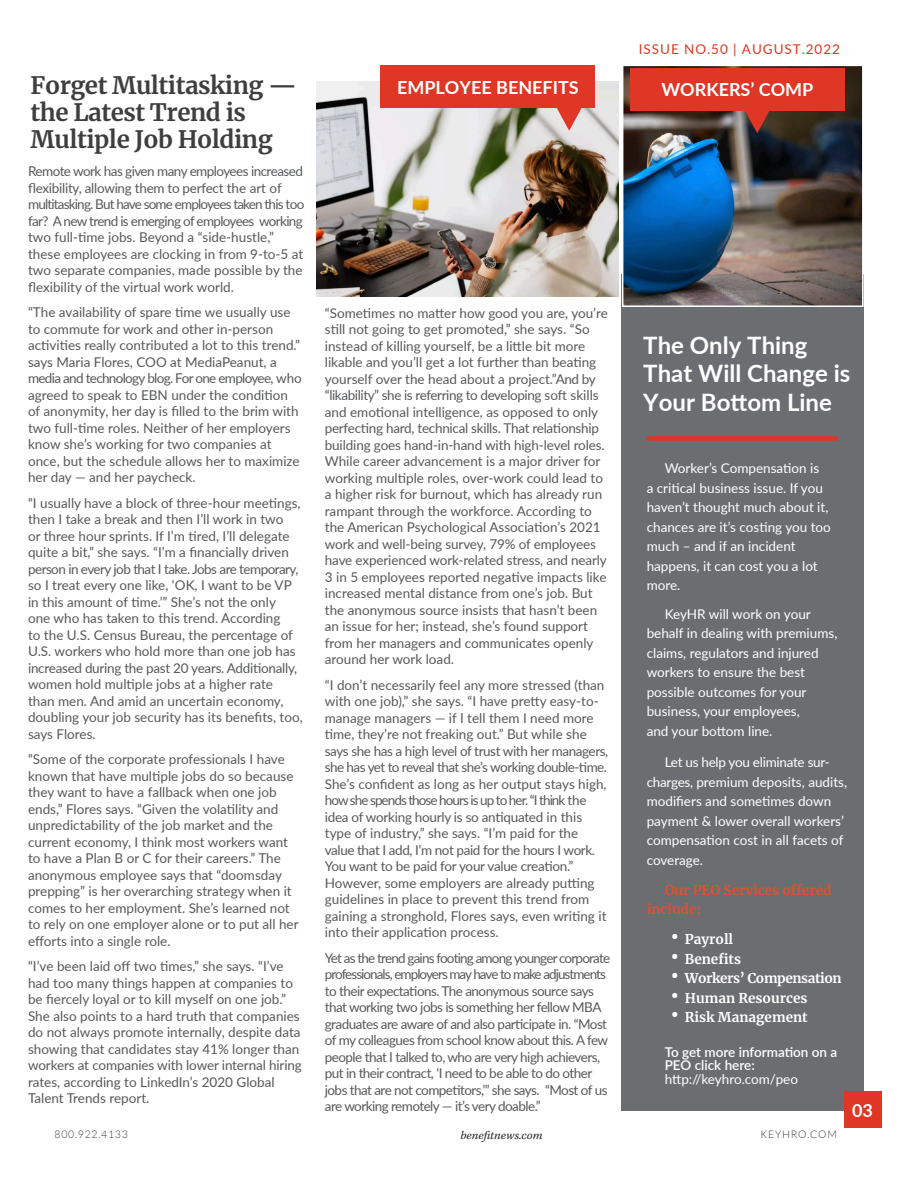
<style>
.page{position:relative;width:918px;height:1188px;background:#fff}
.page>*{position:absolute;margin:0;border:0;box-sizing:border-box;transform-origin:0 0}
.Title_2{font:700 24px/27px "Merriweather";letter-spacing:-.02em;color:#3e3e3f}
.Insert_another_title{font:700 24px/28.5px "Lato";color:#fff}
.t1{font:700 18px "Lato";color:#fff}
.Paragraph___tab{font:13.5px/16.5px "Lato";color:#57585a}
.Paragraph___tab-2{font:13.5px/19.5px "Lato";color:#fff}
.Paragraph___tab-3{font:13.5px/16.5px "Lato";letter-spacing:-.04em;color:#57585a}
.Paragraph___tab-4{font:13.5px/16.5px "Lato";letter-spacing:-.02em;color:#57585a}
.Paragraph___tab-5{font:700 13.5px "Merriweather";color:#fff}
.Paragraph___tab-6{font:600 13.5px "Lato";color:#fff}
.Paragraph___tab-7{font:700 13.5px/19.5px "Merriweather";color:#e24f32}
.t2{font:13.5px "Lato";letter-spacing:.07em;color:#df3625}
.Paragraph___tab-8{font:700 13.5px "Merriweather";letter-spacing:-.03em;color:#fff}
.Newsletter{font:12px "Kepl MM It 385 575 8";color:#231f20}
.t3{font:300 10.5px "Lato";letter-spacing:.07em;color:#3e3e3f}
.s1{font-size:22.5px}
</style>
<div class="page">
<div style="left:622px;top:274px;width:242px;height:837px;background:#6c6d70"></div>
<div style="left:844px;top:1091px;width:37px;height:37px;background:#df3625"></div>
<img style="left:625px;top:68px;width:236px;height:236px">
<div style="left:622px;top:65px;width:242px;height:242px;border:2px solid #fff"></div>
<div style="left:647px;top:436px;width:191px;height:5px;background:#df3625"></div>
<img style="left:317px;top:82px;width:301px;height:215px">
<div style="left:381px;top:65px;width:214px;height:43px;background:#df3625"></div>
<div style="left:630px;top:68px;width:214px;height:42px;background:#df3625"></div>
<svg style="left:553px;top:108px;width:32px;height:23px"></svg>
<svg style="left:741px;top:110px;width:32px;height:23px"></svg>
<p class="Title_2" style="left:31px;top:71px;width:268px">Forget Multitasking — the Latest Trend is</p>
<p class="Title_2" style="left:31px;top:125px;width:244px">Multiple Job Holding</p>
<p class="Paragraph___tab-4" style="left:28px;top:163px;width:278px">Remote work has given many employees increased flexibility, allowing them to perfect the art of multitasking. But have some employees taken this too far? A new trend is emerging of employees working two full-time jobs. Beyond a “side-hustle,” these employees are clocking in from 9-to-5 at two separate companies, made possible by the flexibility of the virtual work world.</p>
<p class="Paragraph___tab" style="left:28px;top:304px;width:274px">“The availability of spare time we usually use to commute for work and other in-person activities really contributed a lot to this trend.” says Maria Flores, COO at MediaPeanut, a</p>
<p class="Paragraph___tab" style="left:28px;top:370px;width:275px">media and technology blog. For one employee, who agreed to speak to EBN under the condition of anonymity, her day is filled to the brim with two full-time roles. Neither of her employers know she’s working for two companies at once, but the schedule allows her to maximize her day — and her paycheck.</p>
<p class="Paragraph___tab" style="left:28px;top:494px;width:276px">“I usually have a block of three-hour meetings, then I take a break and then I’ll work in two<br>or three hour sprints. If I’m tired, I’ll delegate quite a bit,” she says. “I’m a financially driven person in every job that I take. Jobs are temporary, so I treat every one like, ‘OK, I want to be VP in this amount of time.’” She’s not the only<br>one who has taken to this trend. According<br>to the U.S. Census Bureau, the percentage of U.S. workers who hold more than one job has increased during the past 20 years. Additionally, women hold multiple jobs at a higher rate than men. And amid an uncertain economy, doubling your job security has its benefits, too, says Flores.</p>
<p class="Paragraph___tab" style="left:28px;top:751px;width:267px">“Some of the corporate professionals I have known that have multiple jobs do so because they want to have a fallback when one job ends,” Flores says. “Given the volatility and</p>
<p class="Paragraph___tab" style="left:28px;top:817px;width:272px">unpredictability of the job market and the current economy, I think most workers want to have a Plan B or C for their careers.” The anonymous employee says that “doomsday prepping” is her overarching strategy when it comes to her employment. She’s learned not to rely on one employer alone or to put all her efforts into a single role.</p>
<p class="Paragraph___tab" style="left:28px;top:958px;width:275px">“I’ve been laid off two times,” she says. “I’ve had too many things happen at companies to be fiercely loyal or to kill myself on one job.” She also points to a hard truth that companies do not always promote internally, despite data showing that candidates stay 41% longer than workers at companies with lower internal hiring rates, according to LinkedIn’s 2020 Global Talent Trends report.</p>
<p class="t2" style="left:639px;top:39px;width:203px">ISSUE NO.50 | AUGUST.2022</p>
<p class="t1" style="left:397px;top:74px;width:183px">EMPLOYEE BENEFITS</p>
<p class="t1" style="left:661px;top:77px;width:154px">WORKERS’ COMP</p>
<p class="Paragraph___tab" style="left:325px;top:304px;width:285px">“Sometimes no matter how good you are, you’re still not going to get promoted,” she says. “So instead of killing yourself, be a little bit more likable and you’ll get a lot further than beating yourself over the head about a project.”And by “likability” she is referring to developing soft skills and emotional intelligence, as opposed to only perfecting hard, technical skills. That relationship building goes hand-in-hand with high-level roles.</p>
<p class="Paragraph___tab" style="left:325px;top:453px;width:284px">While career advancement is a major driver for working multiple roles, over-work could lead to a higher risk for burnout, which has already run rampant through the workforce. According to the American Psychological Association’s 2021 work and well-being survey, 79% of employees have experienced work-related stress, and nearly 3 in 5 employees reported negative impacts like increased mental distance from one’s job. But the anonymous source insists that hasn’t been an issue for her; instead, she’s found support from her managers and communicates openly around her work load.</p>
<p class="Paragraph___tab" style="left:325px;top:676px;width:285px">“I don’t necessarily feel any more stressed (than with one job),” she says. “I have pretty easy-to&shy;manage managers — if I tell them I need more time, they’re not freaking out.” But while she says she has a high level of trust with her managers, she has yet to reveal that she’s working double-time.<br>She’s confident as long as her output stays high, how she spends those hours is up to her. “I think the idea of working hourly is so antiquated in this type of industry,” she says. “I’m paid for the value that I add, I’m not paid for the hours I work.<br>You want to be paid for your value creation.” However, some employers are already putting guidelines in place to prevent this trend from gaining a stronghold, Flores says, even writing it into their application process.</p>
<p class="Paragraph___tab-3" style="left:325px;top:949px;width:287px">Yet as the trend gains footing among younger corporate professionals, employers may have to make adjustments to their expectations. The anonymous source says that working two jobs is something her fellow MBA graduates are aware of and also participate in. “Most of my colleagues from school know about this. A few people that I talked to, who are very high achievers, put in their contract, ‘I need to be able to do other jobs that are not competitors,’” she says. “Most of us are working remotely — it’s very doable.”</p>
<p class="Insert_another_title" style="left:643px;top:330px;width:208px">The Only Thing<br>That Will Change is<br>Your Bottom Line</p>
<p class="Paragraph___tab-2" style="left:647px;top:458px;width:186px;text-indent:18px">Worker’s Compensation is<br>a critical business issue. If you haven’t thought much about it, chances are it’s costing you too much – and if an incident happens, it can cost you a lot more.</p>
<p class="Paragraph___tab-2" style="left:647px;top:603px;width:192px;text-indent:18px">KeyHR will work on your behalf in dealing with premiums, claims, regulators and injured workers to ensure the best possible outcomes for your business, your employees,<br>and your bottom line.</p>
<p class="Paragraph___tab-2" style="left:647px;top:752px;width:202px;text-indent:18px">Let us help you eliminate sur&shy;charges, premium deposits, audits, modifiers and sometimes down payment &amp; lower overall workers’ compensation cost in all facets of coverage.</p>
<p class="Paragraph___tab-7" style="left:647px;top:879px;width:186px;text-indent:18px">Our PEO Services offered include:</p>
<p class="Paragraph___tab-5" style="left:670px;top:930px;width:65px"><span class="s1">•</span> Payroll</p>
<p class="Paragraph___tab-5" style="left:670px;top:949px;width:73px"><span class="s1">•</span> Benefits</p>
<p class="Paragraph___tab-8" style="left:670px;top:969px;width:173px"><span class="s1">•</span> Workers’ Compensation</p>
<p class="Paragraph___tab-5" style="left:670px;top:988px;width:139px"><span class="s1">•</span> Human Resources</p>
<p class="Paragraph___tab-5" style="left:670px;top:1008px;width:139px"><span class="s1">•</span> Risk Management</p>
<p class="Paragraph___tab-6" style="left:665px;top:1042px;width:174px">To get more information on a</p>
<p class="Paragraph___tab-6" style="left:665px;top:1055px;width:92px">PEO click here:</p>
<p class="Paragraph___tab-2" style="left:665px;top:1068px;width:135px">http://keyhro.com/peo</p>
<p class="t1" style="left:852px;top:1097px;width:22px">03</p>
<p class="Newsletter" style="left:461px;top:1129px;width:84px">benefitnews.com</p>
<p class="t3" style="left:55px;top:1129px;width:75px">800.922.4133</p>
<p class="t3" style="left:761px;top:1129px;width:78px">KEYHRO.COM</p>
</div>
